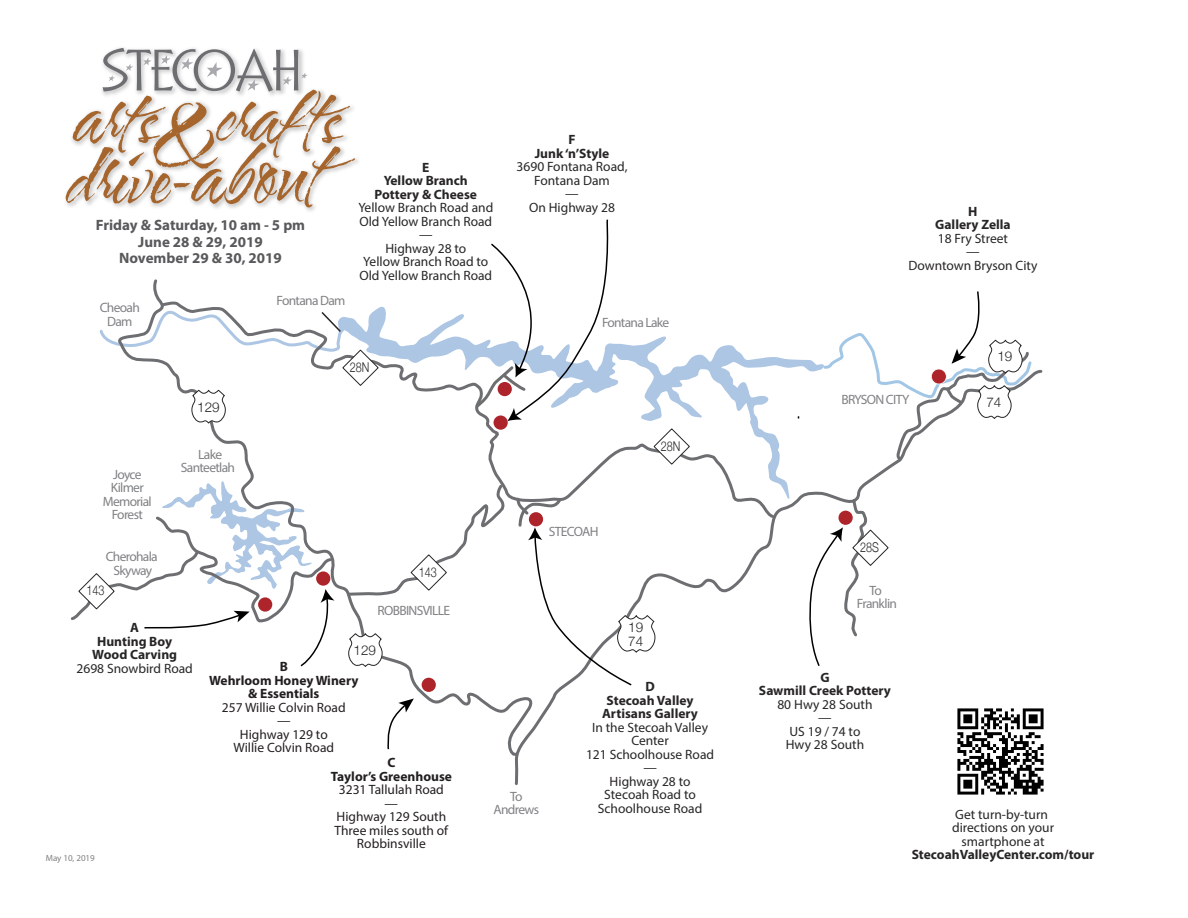
<style>
.page{position:relative;width:1188px;height:918px;background:#fff}
.page>*{position:absolute;margin:0;border:0;box-sizing:border-box;transform-origin:0 0}
.t1{font:700 15px/16.5px "Myriad Pro";color:#59595b;text-align:center}
.t2{font:13.5px/13.5px "Myriad Pro";color:#272525;text-align:center}
.t3{font:700 13.5px/13.5px "Myriad Pro";color:#272525;text-align:center}
.t4{font:13.5px/13.5px "Myriad Pro";letter-spacing:-.05em;color:#808183;text-align:center}
.t5{font:13.5px/13.5px "Myriad Pro";color:#231f20;text-align:center}
.t6{font:700 13.5px/13.5px "Myriad Pro";color:#231f20;text-align:center}
.t7{font:300 13.5px "Helvetica Neue";color:#272525;scale:.8 1}
.t8{font:300 13.5px/13.5px "Helvetica Neue";color:#272525}
.t9{font:9px "Myriad Pro";color:#808183}
</style>
<div class="page">
<svg style="left:514px;top:368px;width:529px;height:417px"></svg>
<svg style="left:153px;top:279px;width:383px;height:478px"></svg>
<svg style="left:160px;top:302px;width:616px;height:218px"></svg>
<svg style="left:348px;top:632px;width:35px;height:36px"></svg>
<svg style="left:653px;top:428px;width:37px;height:37px"></svg>
<svg style="left:346px;top:483px;width:161px;height:114px"></svg>
<svg style="left:99px;top:309px;width:280px;height:115px"></svg>
<img style="left:952px;top:703px;width:92px;height:92px">
<svg style="left:515px;top:496px;width:141px;height:190px"></svg>
<svg style="left:805px;top:498px;width:84px;height:169px"></svg>
<svg style="left:473px;top:219px;width:142px;height:208px"></svg>
<svg style="left:70px;top:479px;width:265px;height:188px"></svg>
<svg style="left:384px;top:699px;width:30px;height:52px"></svg>
<div style="left:529px;top:512px;width:14px;height:14px;background:#ad252b;border-radius:50%"></div>
<div style="left:422px;top:678px;width:14px;height:14px;background:#ad252b;border-radius:50%"></div>
<div style="left:316px;top:571px;width:14px;height:15px;background:#ad252b;border-radius:50%"></div>
<div style="left:838px;top:511px;width:15px;height:14px;background:#ad252b;border-radius:50%"></div>
<div style="left:258px;top:597px;width:14px;height:15px;background:#ad252b;border-radius:50%"></div>
<div style="left:498px;top:382px;width:14px;height:14px;background:#ad252b;border-radius:50%"></div>
<div style="left:494px;top:415px;width:14px;height:15px;background:#ad252b;border-radius:50%"></div>
<svg style="left:822px;top:291px;width:212px;height:171px"></svg>
<img style="left:305px;top:158px;width:54px;height:53px">
<svg style="left:66px;top:48px;width:289px;height:159px"></svg>
<p class="t1" style="left:96px;top:216px;width:211px">Friday &amp; Saturday, 10 am - 5 pm<br>June 28 &amp; 29, 2019<br>November 29 &amp; 30, 2019</p>
<p class="t4" style="left:100px;top:301px;width:42px">Cheoah<br>Dam</p>
<p class="t4" style="left:277px;top:294px;width:70px">Fontana Dam</p>
<p class="t3" style="left:375px;top:160px;width:104px">E<br>Yellow Branch<br>Pottery &amp; Cheese</p>
<p class="t2" style="left:358px;top:201px;width:136px">Yellow Branch Road and<br>Old Yellow Branch Road —<br>Highway 28 to<br>Yellow Branch Road to<br>Old Yellow Branch Road</p>
<p class="t4" style="left:103px;top:467px;width:50px">Joyce<br>Kilmer<br>Memorial<br>Forest</p>
<p class="t4" style="left:106px;top:550px;width:54px">Cherohala<br>Skyway</p>
<p class="t7" style="left:87px;top:580px;width:24px">143</p>
<p class="t8" style="left:197px;top:399px;width:24px">129</p>
<p class="t4" style="left:181px;top:447px;width:56px">Lake<br>Santeetlah</p>
<p class="t7" style="left:350px;top:356px;width:26px">28N</p>
<p class="t7" style="left:419px;top:561px;width:24px">143</p>
<p class="t4" style="left:378px;top:603px;width:74px">ROBBINSVILLE</p>
<p class="t3" style="left:535px;top:133px;width:76px">F<br>Junk ‘n’Style</p>
<p class="t2" style="left:517px;top:160px;width:112px">3690 Fontana Road,<br>Fontana Dam<br>—<br>On Highway 28</p>
<p class="t4" style="left:602px;top:316px;width:69px">Fontana Lake</p>
<p class="t4" style="left:549px;top:525px;width:51px">STECOAH</p>
<p class="t7" style="left:661px;top:435px;width:26px">28N</p>
<p class="t3" style="left:92px;top:620px;width:86px">A<br>Hunting Boy<br>Wood Carving</p>
<p class="t2" style="left:77px;top:661px;width:118px">2698 Snowbird Road</p>
<p class="t9" style="left:46px;top:852px;width:51px">May 10, 2019</p>
<p class="t8" style="left:354px;top:642px;width:24px">129</p>
<p class="t6" style="left:209px;top:659px;width:151px">B<br>Wehrloom Honey Winery &amp; Essentials</p>
<p class="t5" style="left:222px;top:700px;width:125px">257 Willie Colvin Road —<br>Highway 129 to<br>Willie Colvin Road</p>
<p class="t6" style="left:331px;top:755px;width:123px">C<br>Taylor’s Greenhouse</p>
<p class="t5" style="left:335px;top:783px;width:115px">3231 Tallulah Road —<br>Highway 129 South<br>Three miles south of<br>Robbinsville</p>
<p class="t4" style="left:494px;top:790px;width:47px">To<br>Andrews</p>
<p class="t8" style="left:628px;top:619px;width:17px">19<br>74</p>
<p class="t3" style="left:602px;top:679px;width:97px">D<br>Stecoah Valley<br>Artisans Gallery</p>
<p class="t2" style="left:586px;top:720px;width:130px">In the Stecoah Valley<br>Center<br>121 Schoolhouse Road —<br>Highway 28 to<br>Stecoah Road to<br>Schoolhouse Road</p>
<p class="t3" style="left:935px;top:204px;width:77px">H<br>Gallery Zella</p>
<p class="t2" style="left:908px;top:231px;width:131px">18 Fry Street<br>—<br>Downtown Bryson City</p>
<p class="t4" style="left:841px;top:393px;width:69px">BRYSON CITY</p>
<p class="t7" style="left:860px;top:536px;width:25px">28S</p>
<p class="t4" style="left:857px;top:583px;width:42px">To<br>Franklin</p>
<p class="t3" style="left:759px;top:670px;width:134px">G<br>Sawmill Creek Pottery</p>
<p class="t2" style="left:777px;top:697px;width:97px">80 Hwy 28 South —<br>US 19 / 74 to<br>Hwy 28 South</p>
<p class="t8" style="left:997px;top:349px;width:17px">19</p>
<p class="t8" style="left:986px;top:394px;width:17px">74</p>
<p class="t2" style="left:952px;top:807px;width:104px">Get turn-by-turn directions on your smartphone at</p>
<p class="t3" style="left:912px;top:848px;width:184px">StecoahValleyCenter.com/tour</p>
</div>
